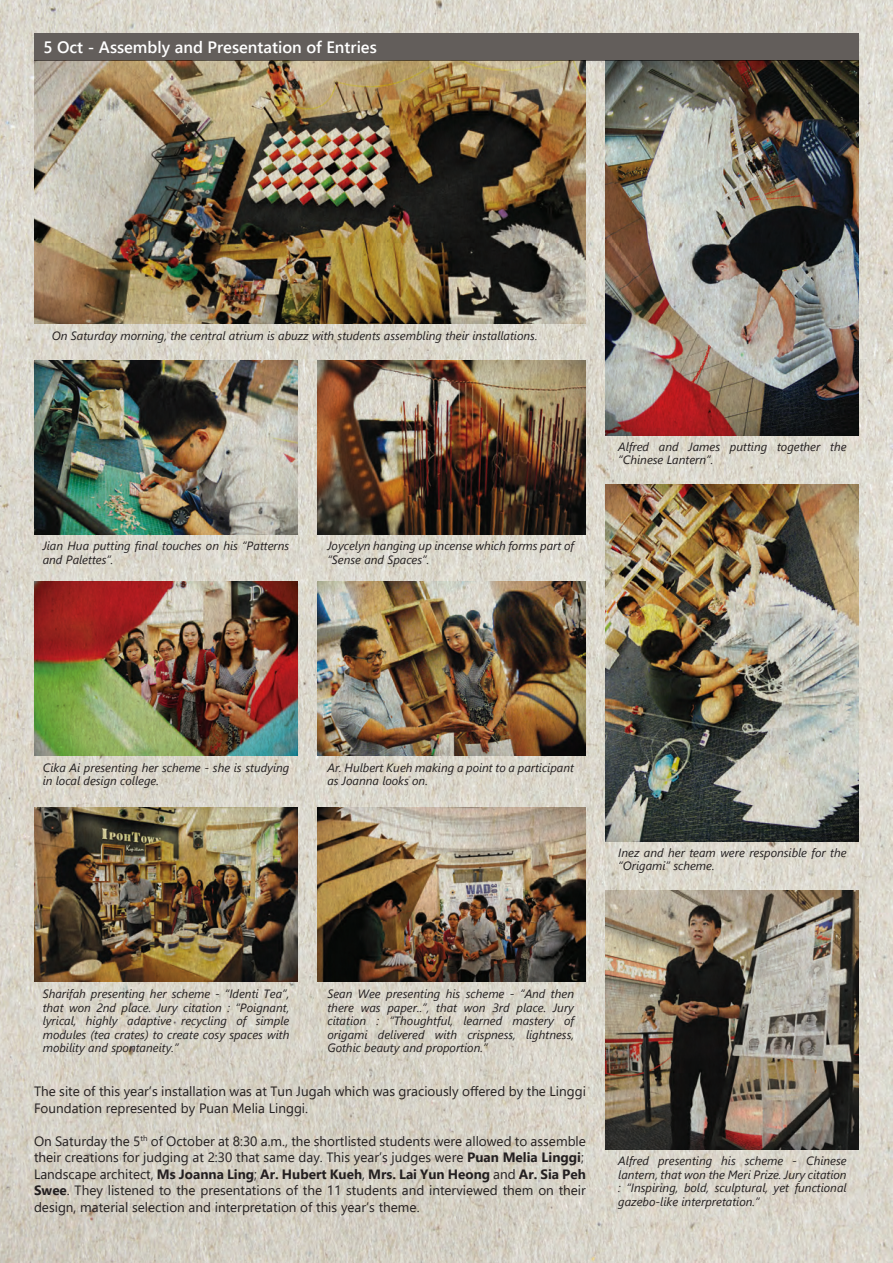
<style>
.page{position:relative;width:893px;height:1263px;background:#fff}
.page>*{position:absolute;margin:0;border:0;box-sizing:border-box;transform-origin:0 0}
.t1{font:600 16.5px "Segoe UI";color:#fff}
.t2{font:13.5px/16.5px "Segoe UI";color:#231f20}
.t3{font:italic 12px/13.5px "Segoe UI";color:#231f20}
.s1{font-weight:700}
</style>
<div class="page">
<img style="left:0;top:0;width:893px;height:1263px">
<div style="left:34px;top:33px;width:825px;height:27px;background:#635e5b"></div>
<img style="left:34px;top:361px;width:263px;height:174px">
<img style="left:34px;top:581px;width:263px;height:174px">
<img style="left:34px;top:807px;width:263px;height:175px">
<img style="left:34px;top:60px;width:552px;height:264px">
<img style="left:317px;top:361px;width:269px;height:174px">
<img style="left:317px;top:581px;width:269px;height:174px">
<img style="left:317px;top:807px;width:269px;height:175px">
<img style="left:606px;top:60px;width:253px;height:376px">
<img style="left:606px;top:485px;width:253px;height:356px">
<img style="left:606px;top:891px;width:253px;height:258px">
<h1 class="t1" style="left:43px;top:31px;width:335px">5 Oct - Assembly and Presentation of Entries</h1>
<p class="t3" style="left:52px;top:327px;width:487px">On Saturday morning, the central atrium is abuzz with students assembling their installations.</p>
<p class="t3" style="left:43px;top:537px;width:248px">Jian Hua putting final touches on his “Patterns and Palettes”.</p>
<p class="t3" style="left:327px;top:537px;width:248px">Joycelyn hanging up incense which forms part of “Sense and Spaces”.</p>
<p class="t3" style="left:618px;top:438px;width:230px">Alfred and James putting together the “Chinese Lantern”.</p>
<p class="t3" style="left:43px;top:759px;width:248px">Cika Ai presenting her scheme - she is studying in local design college.</p>
<p class="t3" style="left:327px;top:759px;width:248px">Ar. Hulbert Kueh making a point to a participant as Joanna looks on.</p>
<p class="t3" style="left:618px;top:844px;width:230px">Inez and her team were responsible for the “Origami” scheme.</p>
<p class="t3" style="left:43px;top:985px;width:248px;text-align:justify">Sharifah presenting her scheme - “Identi Tea”, that won 2nd place. Jury citation : “Poignant, lyrical, highly adaptive recycling of simple modules (tea crates) to create cosy spaces with mobility and spontaneity.”</p>
<p class="t3" style="left:327px;top:985px;width:248px;text-align:justify">Sean Wee presenting his scheme - “And then there was paper..”, that won 3rd place. Jury citation : “Thoughtful, learned mastery of origami delivered with crispness, lightness, Gothic beauty and proportion.”</p>
<p class="t2" style="left:34px;top:1082px;width:553px">The site of this year’s installation was at Tun Jugah which was graciously offered by the Linggi<br>Foundation represented by Puan Melia Linggi.</p>
<p class="t2" style="left:34px;top:1131px;width:553px">On Saturday the 5<sup>th</sup> of October at 8:30 a.m., the shortlisted students were allowed to assemble their creations for judging at 2:30 that same day. This year’s judges were <span class="s1">Puan Melia Linggi</span>; Landscape architect, <span class="s1">Ms Joanna Ling</span>; <span class="s1">Ar. H ubert Kueh</span>, <span class="s1">M rs. Lai Yun Heong</span> and <span class="s1">Ar. Sia Peh Swee</span>. They listened to the presentations of the 11 students and interviewed them on their design, material selection and interpretation of this year’s theme.</p>
<p class="t3" style="left:618px;top:1152px;width:230px;text-align:justify">Alfred presenting his scheme - Chinese lantern, that won the Meri Prize. Jury citation : “Inspiring, bold, sculptural, yet functional gazebo-like interpretation.”</p>
</div>
